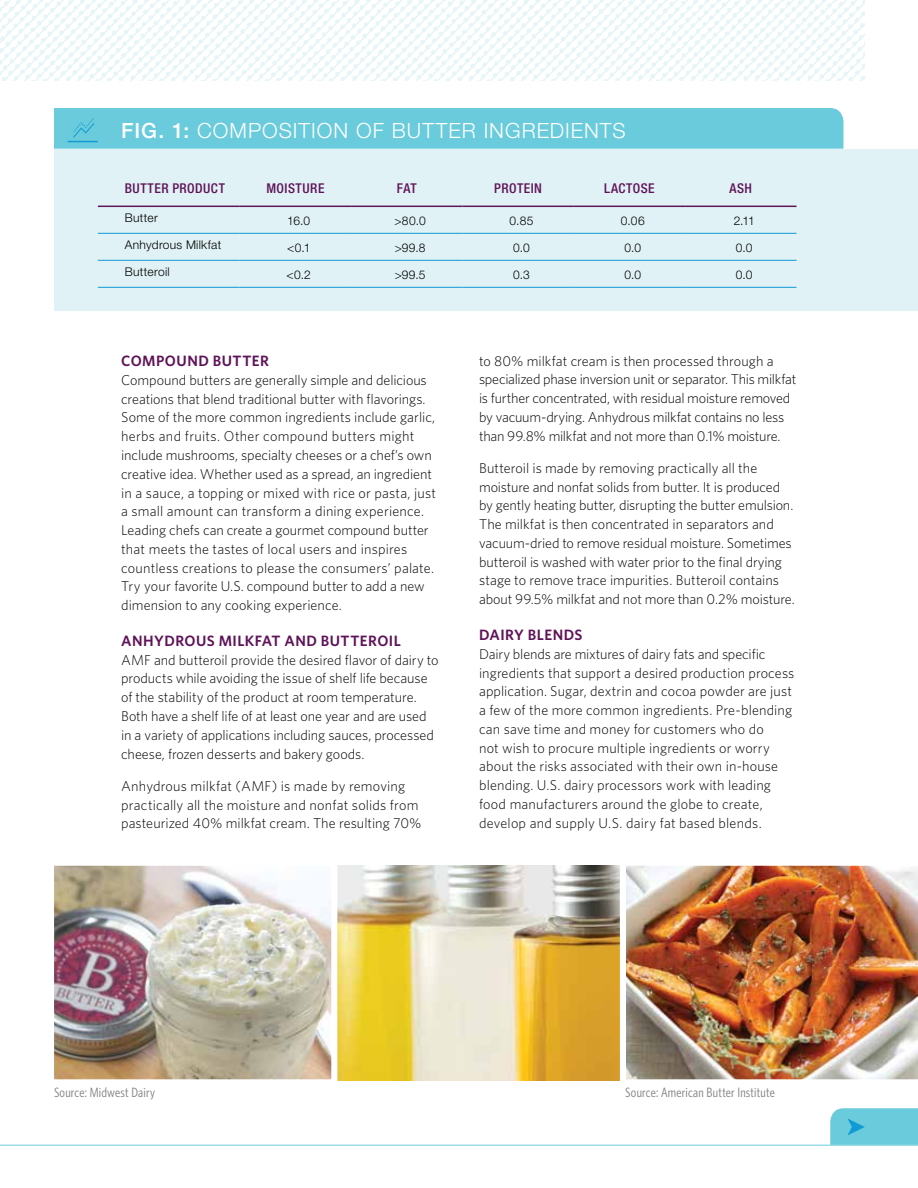
<style>
.page{position:relative;width:918px;height:1188px;background:#fff}
.page>*{position:absolute;margin:0;border:0;box-sizing:border-box;transform-origin:0 0}
.t1{font:300 21px "Helvetica Neue LT";letter-spacing:.045em;color:#fff}
.t2{font:600 15px "Whitney HTF";letter-spacing:.03em;color:#5f1358}
.t3{font:300 14.25px/18.8px "Whitney HTF";color:#000}
.t4{font:condensed 13.5px "Whitney HTF";letter-spacing:.02em;color:#808285}
.t5{font:500 condensed 13.5px "Helvetica Neue LT";letter-spacing:.035em;color:#5f1358}
.t6{font:300 12px "Helvetica Neue LT";letter-spacing:.025em;color:#000}
.s1{font-weight:500}
</style>
<div class="page">
<svg style="left:0;top:0;width:865px;height:81px"></svg>
<hr style="left:0;top:1145px;width:918px;height:1px;background:#69cbdb">
<svg style="left:830px;top:1108px;width:88px;height:37px;background:#69cadb"></svg>
<img style="left:340px;top:865px;width:277px;height:215px">
<img style="left:54px;top:865px;width:286px;height:216px">
<img style="left:617px;top:865px;width:301px;height:216px">
<div style="left:54px;top:108px;width:789px;height:41px;background:#69cbdb"></div>
<hr style="left:68px;top:141px;width:30px;height:1px;background:#109ad6">
<div style="left:54px;top:149px;width:864px;height:161px;background:#e0f2f5"></div>
<hr style="left:98px;top:206px;width:142px;height:1px;background:#5f1358">
<hr style="left:240px;top:206px;width:111px;height:1px;background:#5f1358">
<hr style="left:351px;top:206px;width:111px;height:1px;background:#5f1358">
<hr style="left:462px;top:206px;width:112px;height:1px;background:#5f1358">
<hr style="left:574px;top:206px;width:111px;height:1px;background:#5f1358">
<hr style="left:685px;top:206px;width:112px;height:1px;background:#5f1358">
<hr style="left:98px;top:233px;width:142px;height:1px;background:#109ad6">
<hr style="left:240px;top:233px;width:111px;height:1px;background:#109ad6">
<hr style="left:351px;top:233px;width:111px;height:1px;background:#109ad6">
<hr style="left:462px;top:233px;width:112px;height:1px;background:#109ad6">
<hr style="left:574px;top:233px;width:111px;height:1px;background:#109ad6">
<hr style="left:685px;top:233px;width:112px;height:1px;background:#109ad6">
<hr style="left:98px;top:260px;width:142px;height:1px;background:#109ad6">
<hr style="left:98px;top:287px;width:142px;height:1px;background:#109ad6">
<hr style="left:240px;top:260px;width:111px;height:1px;background:#109ad6">
<hr style="left:240px;top:287px;width:111px;height:1px;background:#109ad6">
<hr style="left:351px;top:260px;width:111px;height:1px;background:#109ad6">
<hr style="left:351px;top:287px;width:111px;height:1px;background:#109ad6">
<hr style="left:462px;top:260px;width:112px;height:1px;background:#109ad6">
<hr style="left:462px;top:287px;width:112px;height:1px;background:#109ad6">
<hr style="left:574px;top:260px;width:111px;height:1px;background:#109ad6">
<hr style="left:574px;top:287px;width:111px;height:1px;background:#109ad6">
<hr style="left:685px;top:260px;width:112px;height:1px;background:#109ad6">
<hr style="left:685px;top:287px;width:112px;height:1px;background:#109ad6">
<h1 class="t1" style="left:121px;top:117px;width:506px"><span class="s1">FIG. 1:</span> COMPOSITION OF BUTTER INGREDIENTS</h1>
<p class="t5" style="left:125px;top:180px;width:102px">BUTTER PRODUCT</p>
<p class="t5" style="left:266px;top:180px;width:60px">MOISTURE</p>
<p class="t5" style="left:397px;top:180px;width:21px">FAT</p>
<p class="t5" style="left:494px;top:180px;width:49px">PROTEIN</p>
<p class="t5" style="left:604px;top:180px;width:52px">LACTOSE</p>
<p class="t5" style="left:730px;top:180px;width:24px">ASH</p>
<p class="t6" style="left:125px;top:211px;width:35px">Butter</p>
<p class="t6" style="left:287px;top:213px;width:25px">16.0</p>
<p class="t6" style="left:395px;top:213px;width:33px">&gt;80.0</p>
<p class="t6" style="left:510px;top:213px;width:25px">0.85</p>
<p class="t6" style="left:621px;top:213px;width:25px">0.06</p>
<p class="t6" style="left:734px;top:213px;width:23px">2.11</p>
<p class="t6" style="left:125px;top:238px;width:98px">Anhydrous Milkfat</p>
<p class="t6" style="left:287px;top:240px;width:25px">&lt;0.1</p>
<p class="t6" style="left:395px;top:240px;width:32px">&gt;99.8</p>
<p class="t6" style="left:513px;top:240px;width:18px">0.0</p>
<p class="t6" style="left:624px;top:240px;width:18px">0.0</p>
<p class="t6" style="left:736px;top:240px;width:18px">0.0</p>
<p class="t6" style="left:125px;top:265px;width:46px">Butteroil</p>
<p class="t6" style="left:287px;top:267px;width:26px">&lt;0.2</p>
<p class="t6" style="left:395px;top:267px;width:32px">&gt;99.5</p>
<p class="t6" style="left:513px;top:267px;width:18px">0.3</p>
<p class="t6" style="left:624px;top:267px;width:18px">0.0</p>
<p class="t6" style="left:736px;top:267px;width:18px">0.0</p>
<p class="t2" style="left:121px;top:352px;width:149px">COMPOUND BUTTER</p>
<p class="t3" style="left:121px;top:370px;width:316px">Compound butters are generally simple and delicious creations that blend traditional butter with flavorings.<br>Some of the more common ingredients include garlic, herbs and fruits. Other compound butters might include mushrooms, specialty cheeses or a chef’s own creative idea. Whether used as a spread, an ingredient in a sauce, a topping or mixed with rice or pasta, just a small amount can transform a dining experience.<br>Leading chefs can create a gourmet compound butter that meets the tastes of local users and inspires countless creations to please the consumers’ palate.<br>Try your favorite U.S. compound butter to add a new dimension to any cooking experience.</p>
<p class="t2" style="left:121px;top:632px;width:281px">ANHYDROUS MILKFAT AND BUTTEROIL</p>
<p class="t3" style="left:121px;top:650px;width:319px">AMF and butteroil provide the desired flavor of dairy to products while avoiding the issue of shelf life because of the stability of the product at room temperature.<br>Both have a shelf life of at least one year and are used in a variety of applications including sauces, processed cheese, frozen desserts and bakery goods.</p>
<p class="t3" style="left:121px;top:776px;width:302px">Anhydrous milkfat (AMF) is made by removing practically all the moisture and nonfat solids from pasteurized 40% milkfat cream. The resulting 70%</p>
<p class="t3" style="left:479px;top:351px;width:319px">to 80% milkfat cream is then processed through a specialized phase inversion unit or separator. This milkfat is further concentrated, with residual moisture removed by vacuum-drying. Anhydrous milkfat contains no less than 99.8% milkfat and not more than 0.1% moisture.</p>
<p class="t3" style="left:479px;top:458px;width:317px">Butteroil is made by removing practically all the moisture and nonfat solids from butter. It is produced by gently heating butter, disrupting the butter emulsion.<br>The milkfat is then concentrated in separators and vacuum-dried to remove residual moisture. Sometimes butteroil is washed with water prior to the final drying stage to remove trace impurities. Butteroil contains about 99.5% milkfat and not more than 0.2% moisture.</p>
<p class="t2" style="left:479px;top:626px;width:105px">DAIRY BLENDS</p>
<p class="t3" style="left:479px;top:644px;width:317px">Dairy blends are mixtures of dairy fats and specific ingredients that support a desired production process application. Sugar, dextrin and cocoa powder are just a few of the more common ingredients. Pre-blending can save time and money for customers who do<br>not wish to procure multiple ingredients or worry about the risks associated with their own in-house blending. U.S. dairy processors work with leading food manufacturers around the globe to create, develop and supply U.S. dairy fat based blends.</p>
<p class="t4" style="left:54px;top:1085px;width:103px">Source: Midwest Dairy</p>
<p class="t4" style="left:625px;top:1085px;width:151px">Source: American Butter Institute</p>
</div>
